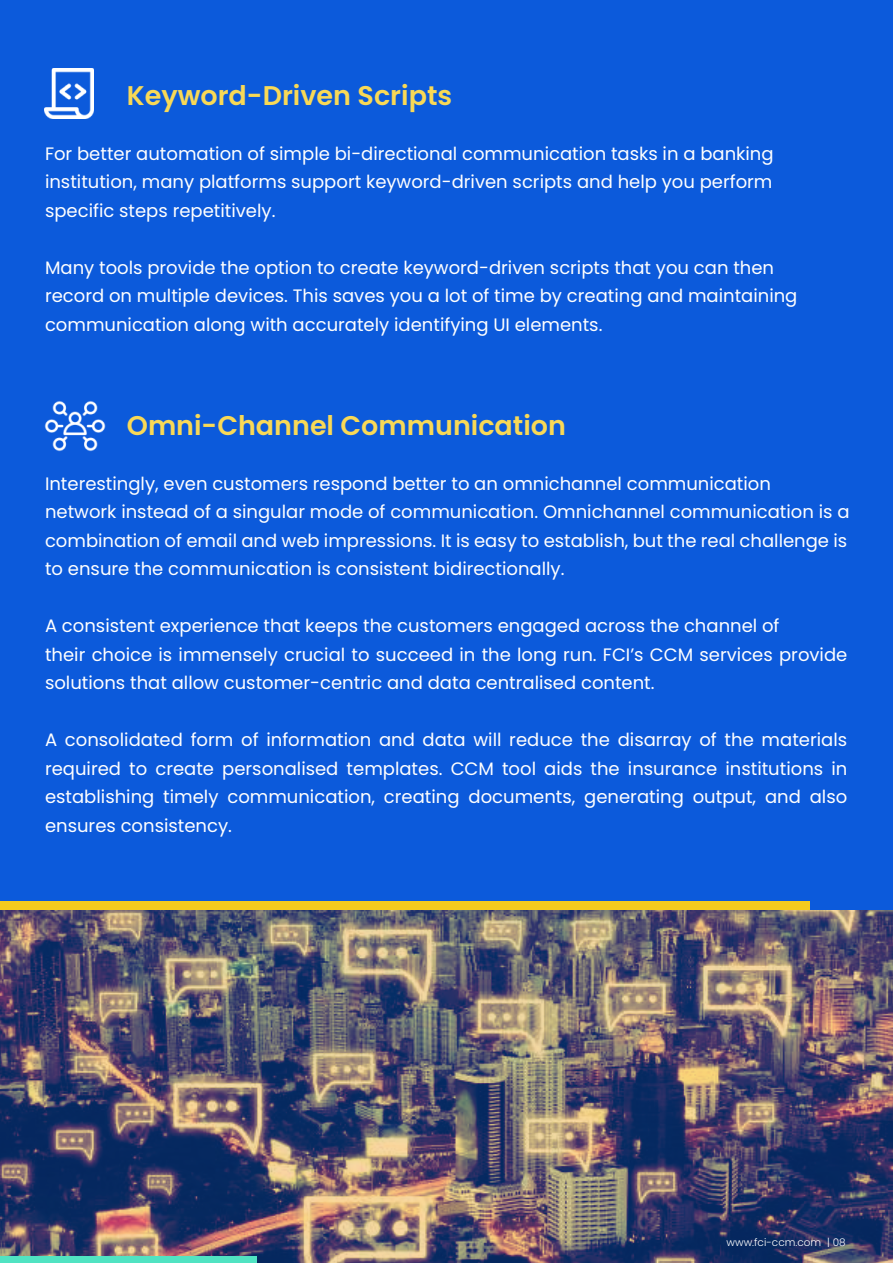
<style>
.page{position:relative;width:893px;height:1263px;background:#fff}
.page>*{position:absolute;margin:0;border:0;box-sizing:border-box;transform-origin:0 0}
.t1{font:600 27px "Poppins";color:#f9d956}
.t2{font:18px/28.5px "Poppins";color:#fff}
.t3{font:300 10.5px "Poppins";color:#fff}
</style>
<div class="page">
<svg style="left:0;top:909px;width:893px;height:354px;background:#625c6f"></svg>
<div style="left:0;top:0;width:893px;height:909px;background:#0c5adb"></div>
<img style="left:44px;top:69px;width:50px;height:49px">
<div style="left:0;top:1255px;width:256px;height:7px;background:#50e3c2"></div>
<div style="left:0;top:900px;width:809px;height:9px;background:#f4cb1e"></div>
<img style="left:45px;top:401px;width:61px;height:51px">
<h1 class="t1" style="left:127px;top:80px;width:327px">Keyword-Driven Scripts</h1>
<p class="t2" style="left:45px;top:139px;width:730px;text-align:justify">For better automation of simple bi-directional communication tasks in a banking institution, many platforms support keyword-driven scripts and help you perform specific steps repetitively.</p>
<p class="t2" style="left:45px;top:253px;width:754px">Many tools provide the option to create keyword-driven scripts that you can then record on multiple devices. This saves you a lot of time by creating and maintaining communication along with accurately identifying UI elements.</p>
<h1 class="t1" style="left:127px;top:410px;width:441px">Omni-Channel Communication</h1>
<p class="t2" style="left:45px;top:469px;width:806px">Interestingly, even customers respond better to an omnichannel communication<br>network instead of a singular mode of communication. Omnichannel communication is a combination of email and web impressions. It is easy to establish, but the real challenge is to ensure the communication is consistent bidirectionally.</p>
<p class="t2" style="left:45px;top:612px;width:804px">A consistent experience that keeps the customers engaged across the channel of<br>their choice is immensely crucial to succeed in the long run. FCI’s CCM services provide solutions that allow customer-centric and data centralised content.</p>
<p class="t2" style="left:45px;top:726px;width:804px;text-align:justify">A consolidated form of information and data will reduce the disarray of the materials required to create personalised templates. CCM tool aids the insurance institutions in establishing timely communication, creating documents, generating output, and also ensures consistency.</p>
<p class="t3" style="left:727px;top:1236px;width:121px">www.fci-ccm.com | 08</p>
</div>
